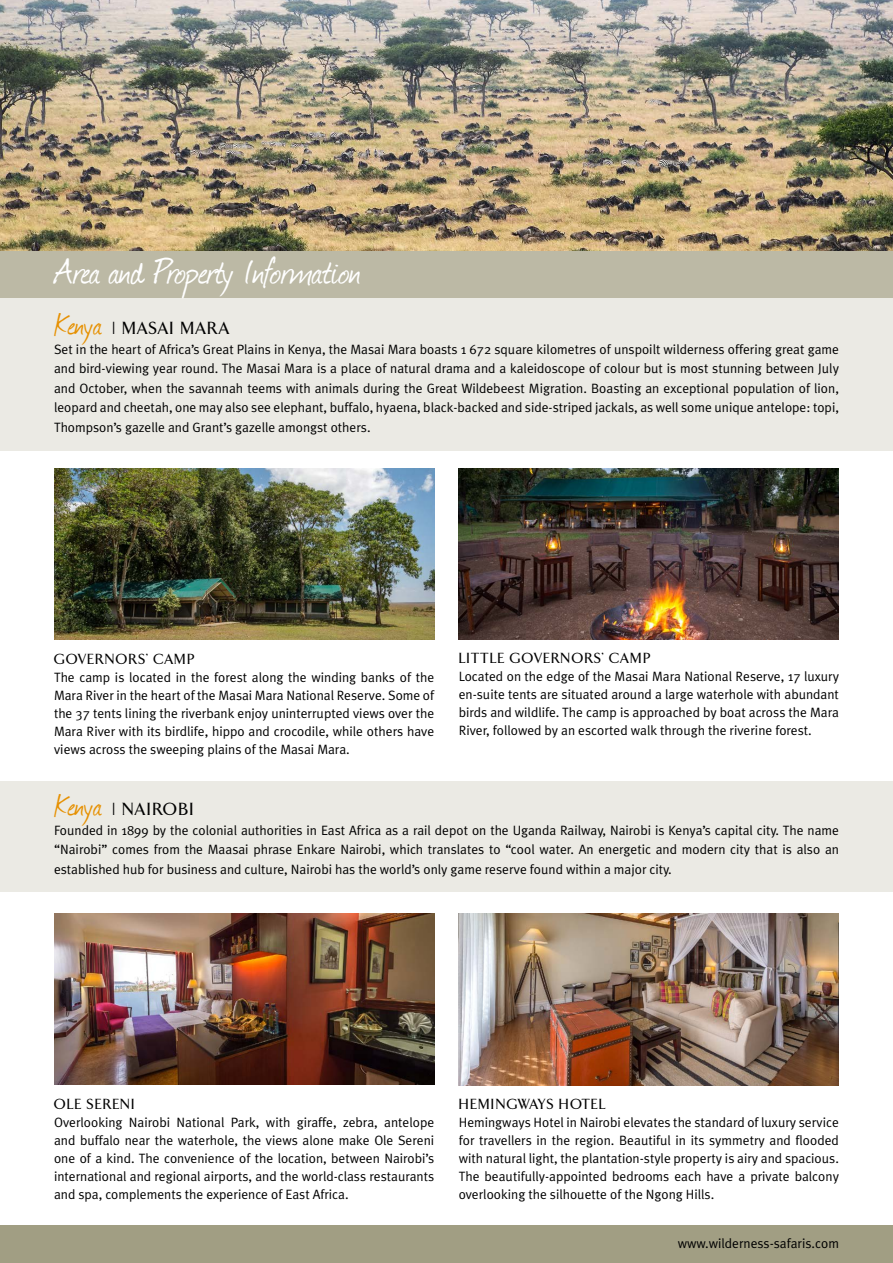
<style>
.page{position:relative;width:893px;height:1263px;background:#fff}
.page>*{position:absolute;margin:0;border:0;box-sizing:border-box;transform-origin:0 0}
.t1{font:42.75px "Journal";letter-spacing:-.02em;color:#fff}
.t2{font:500 18px "Arrow";letter-spacing:.075em;color:#000}
.t3{font:500 15px "Arrow";letter-spacing:.075em;color:#000}
.t4{font:13.5px/18px "Meta Plus Normal";color:#000;text-align:justify}
.s1{font-family:"Journal";font-weight:400;font-size:34.5px;color:#e69000}
</style>
<div class="page">
<div style="left:0;top:281px;width:893px;height:170px;background:#ebeae4"></div>
<div style="left:0;top:1225px;width:893px;height:38px;background:#a19e83"></div>
<img style="left:0;top:0;width:893px;height:251px">
<img style="left:54px;top:468px;width:380px;height:171px">
<img style="left:54px;top:913px;width:380px;height:171px">
<img style="left:459px;top:468px;width:380px;height:171px">
<img style="left:459px;top:914px;width:380px;height:171px">
<div style="left:0;top:251px;width:893px;height:47px;background:#bcb9a5"></div>
<div style="left:0;top:781px;width:893px;height:111px;background:#ebeae4"></div>
<h1 class="t1" style="left:54px;top:242px;width:308px">Area and Property Information</h1>
<h2 class="t2" style="left:54px;top:319px;width:177px"><span class="s1">Kenya</span> | MASAI MARA</h2>
<p class="t4" style="left:54px;top:339px;width:786px;line-height:19.5px">Set in the heart of Africa’s Great Plains in Kenya, the Masai Mara boasts 1 672 square kilometres of unspoilt wilderness offering great game and bird-viewing year round. The Masai Mara is a place of natural drama and a kaleidoscope of colour but is most stunning between July and October, when the savannah teems with animals during the Great Wildebeest Migration. Boasting an exceptional population of lion, leopard and cheetah, one may also see elephant, buffalo, hyaena, black-backed and side-striped jackals, as well some unique antelope: topi, Thompson’s gazelle and Grant’s gazelle amongst others.</p>
<p class="t3" style="left:54px;top:651px;width:142px">GOVERNORS’ CAMP</p>
<p class="t4" style="left:54px;top:668px;width:382px">The camp is located in the forest along the winding banks of the Mara River in the heart of the Masai Mara National Reserve. Some of the 37 tents lining the riverbank enjoy uninterrupted views over the Mara River with its birdlife, hippo and crocodile, while others have views across the sweeping plains of the Masai Mara.</p>
<p class="t3" style="left:459px;top:650px;width:193px">LITTLE GOVERNORS’ CAMP</p>
<p class="t4" style="left:459px;top:667px;width:382px">Located on the edge of the Masai Mara National Reserve, 17 luxury en-suite tents are situated around a large waterhole with abundant birds and wildlife. The camp is approached by boat across the Mara River, followed by an escorted walk through the riverine forest.</p>
<h2 class="t2" style="left:54px;top:800px;width:141px"><span class="s1">Kenya</span> | NAIROBI</h2>
<p class="t4" style="left:54px;top:820px;width:786px;line-height:19.5px">Founded in 1899 by the colonial authorities in East Africa as a rail depot on the Uganda Railway, Nairobi is Kenya’s capital city. The name “Nairobi” comes from the Maasai phrase Enkare Nairobi, which translates to “cool water. An energetic and modern city that is also an established hub for business and culture, Nairobi has the world’s only game reserve found within a major city.</p>
<p class="t3" style="left:54px;top:1096px;width:82px">OLE SERENI</p>
<p class="t4" style="left:54px;top:1113px;width:382px">Overlooking Nairobi National Park, with giraffe, zebra, antelope and buffalo near the waterhole, the views alone make Ole Sereni one of a kind. The convenience of the location, between Nairobi’s international and regional airports, and the world-class restaurants and spa, complements the experience of East Africa.</p>
<p class="t3" style="left:459px;top:1096px;width:148px">HEMINGWAYS HOTEL</p>
<p class="t4" style="left:459px;top:1113px;width:382px">Hemingways Hotel in Nairobi elevates the standard of luxury service for travellers in the region. Beautiful in its symmetry and flooded with natural light, the plantation-style property is airy and spacious.<br>The beautifully-appointed bedrooms each have a private balcony overlooking the silhouette of the Ngong Hills.</p>
<p class="t4" style="left:678px;top:1234px;width:163px">www.wilderness-safaris.com</p>
</div>
